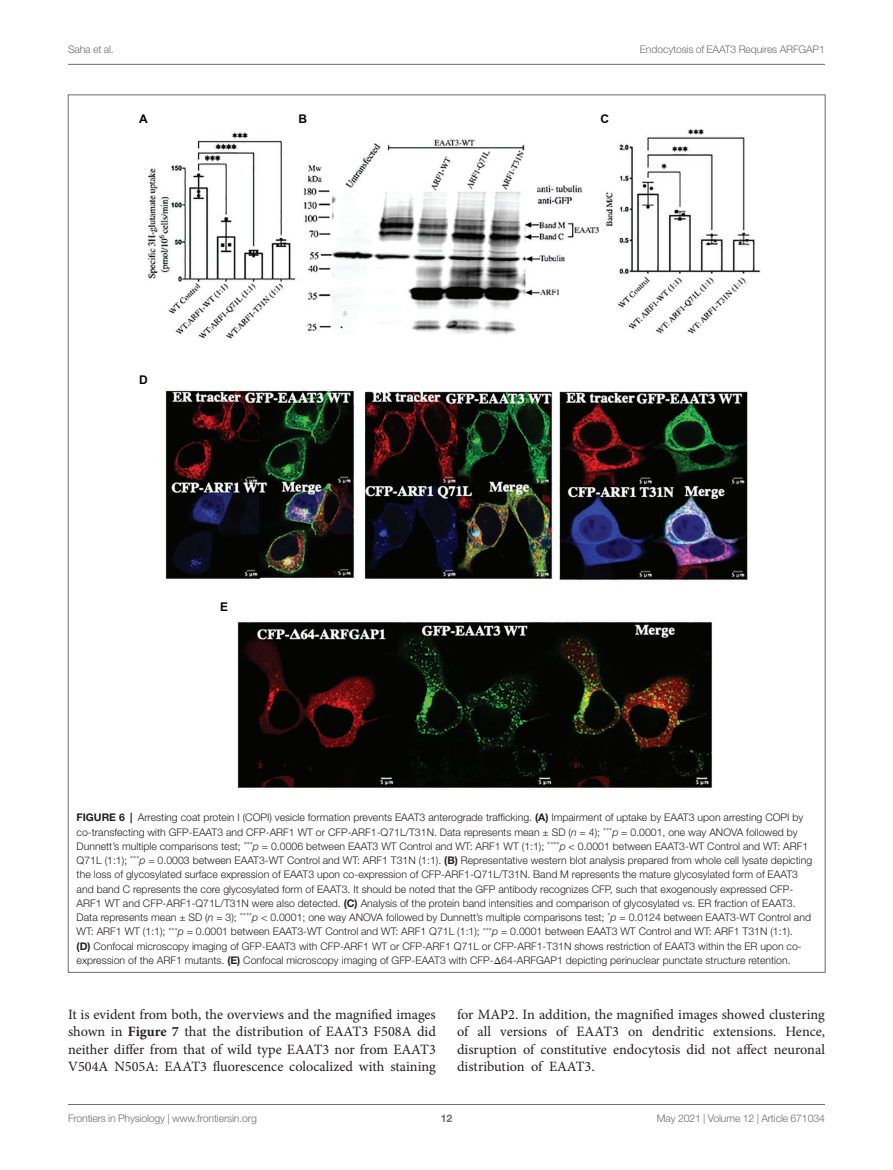
<style>
.page{position:relative;width:893px;height:1170px;background:#fff}
.page>*{position:absolute;margin:0;border:0;box-sizing:border-box;transform-origin:0 0}
.TEXT_FLUSH{font:14.25px/17.2px "Minion Pro";color:#231f20;text-align:justify}
.t1{font:700 12px "Arial";color:#040503}
.FIG_LEG{font:300 10.5px/14.2px "Helvetica Neue LT Std";color:#231f20}
.t2{font:300 10.5px "Helvetica Neue LT Std";letter-spacing:-.015em;color:#6c6d70}
.t3{font:700 10.5px "Helvetica Neue LT Std";color:#6c6d70}
.s1{font-weight:700}
.s2{font-style:italic}
.s3{font-family:"STIX General";font-weight:400}
</style>
<div class="page">
<hr style="left:68px;top:64px;width:757px;height:1px;background:#6c6d70">
<hr style="left:68px;top:1104px;width:757px;height:1px;background:#6c6d70">
<img style="left:147px;top:128px;width:614px;height:661px">
<p class="t2" style="left:68px;top:42px;width:47px">Saha et al.</p>
<p class="t2" style="left:640px;top:42px;width:187px">Endocytosis of EAAT3 Requires ARFGAP1</p>
<p class="t1" style="left:139px;top:111px;width:10px">A</p>
<p class="t1" style="left:299px;top:111px;width:10px">B</p>
<p class="t1" style="left:600px;top:111px;width:10px">C</p>
<p class="t1" style="left:139px;top:371px;width:10px">D</p>
<p class="t1" style="left:220px;top:598px;width:10px">E</p>
<p class="FIG_LEG" style="left:77px;top:810px;width:737px"><span class="s1">FIGURE 6 |</span> Arresting coat protein I (COPI) vesicle formation prevents EAAT3 anterograde trafficking. <span class="s1">(A)</span> Impairment of uptake by EAAT3 upon arresting COPI by co-transfecting with GFP-EAAT3 and CFP-ARF1 WT or CFP-ARF1-Q71L/T31N. Data represents mean ± SD (<span class="s2">n</span> = 4); <sup>***</sup><span class="s2">p</span> = 0.0001, one way ANOVA followed by Dunnett’s multiple comparisons test; <sup>***</sup><span class="s2">p</span> = 0.0006 between EAAT3 WT Control and WT: ARF1 WT (1:1); <sup>****</sup><span class="s2">p</span> &lt; 0.0001 between EAAT3-WT Control and WT: ARF1<br>Q71L (1:1); <sup>***</sup><span class="s2">p</span> = 0.0003 between EAAT3-WT Control and WT: ARF1 T31N (1:1). <span class="s1">(B)</span> Representative western blot analysis prepared from whole cell lysate depicting the loss of glycosylated surface expression of EAAT3 upon co-expression of CFP-ARF1-Q71L/T31N. Band M represents the mature glycosylated form of EAAT3 and band C represents the core glycosylated form of EAAT3. It should be noted that the GFP antibody recognizes CFP, such that exogenously expressed CFP-ARF1 WT and CFP-ARF1-Q71L/T31N were also detected. <span class="s1">(C)</span> Analysis of the protein band intensities and comparison of glycosylated vs. ER fraction of EAAT3.<br>Data represents mean ± SD (<span class="s2">n</span> = 3); <sup>****</sup><span class="s2">p</span> &lt; 0.0001; one way ANOVA followed by Dunnett’s multiple comparisons test; <sup>*</sup><span class="s2">p</span> = 0.0124 between EAAT3-WT Control and WT: ARF1 WT (1:1); <sup>***</sup><span class="s2">p</span> = 0.0001 between EAAT3-WT Control and WT: ARF1 Q71L (1:1); <sup>***</sup><span class="s2">p</span> = 0.0001 between EAAT3 WT Control and WT: ARF1 T31N (1:1).<br><span class="s1">(D)</span> Confocal microscopy imaging of GFP-EAAT3 with CFP-ARF1 WT or CFP-ARF1 Q71L or CFP-ARF1-T31N shows restriction of EAAT3 within the ER upon co&shy;expression of the ARF1 mutants. <span class="s1">(E)</span> Confocal microscopy imaging of GFP-EAAT3 with CFP-<span class="s3">Δ</span>64-ARFGAP1 depicting perinuclear punctate structure retention.</p>
<p class="TEXT_FLUSH" style="left:68px;top:1005px;width:369px">It is evident from both, the overviews and the magnified images shown in <span class="s1">Figure 7</span> that the distribution of EAAT3 F508A did neither differ from that of wild type EAAT3 nor from EAAT3<br>V504A N505A: EAAT3 fluorescence colocalized with staining</p>
<p class="TEXT_FLUSH" style="left:457px;top:1005px;width:369px">for MAP2. In addition, the magnified images showed clustering of all versions of EAAT3 on dendritic extensions. Hence, disruption of constitutive endocytosis did not affect neuronal distribution of EAAT3.</p>
<p class="t2" style="left:68px;top:1111px;width:190px">Frontiers in Physiology | www.frontiersin.org</p>
<p class="t3" style="left:441px;top:1111px;width:13px">12</p>
<p class="t2" style="left:657px;top:1111px;width:169px">May 2021 | Volume 12 | Article 671034</p>
</div>
